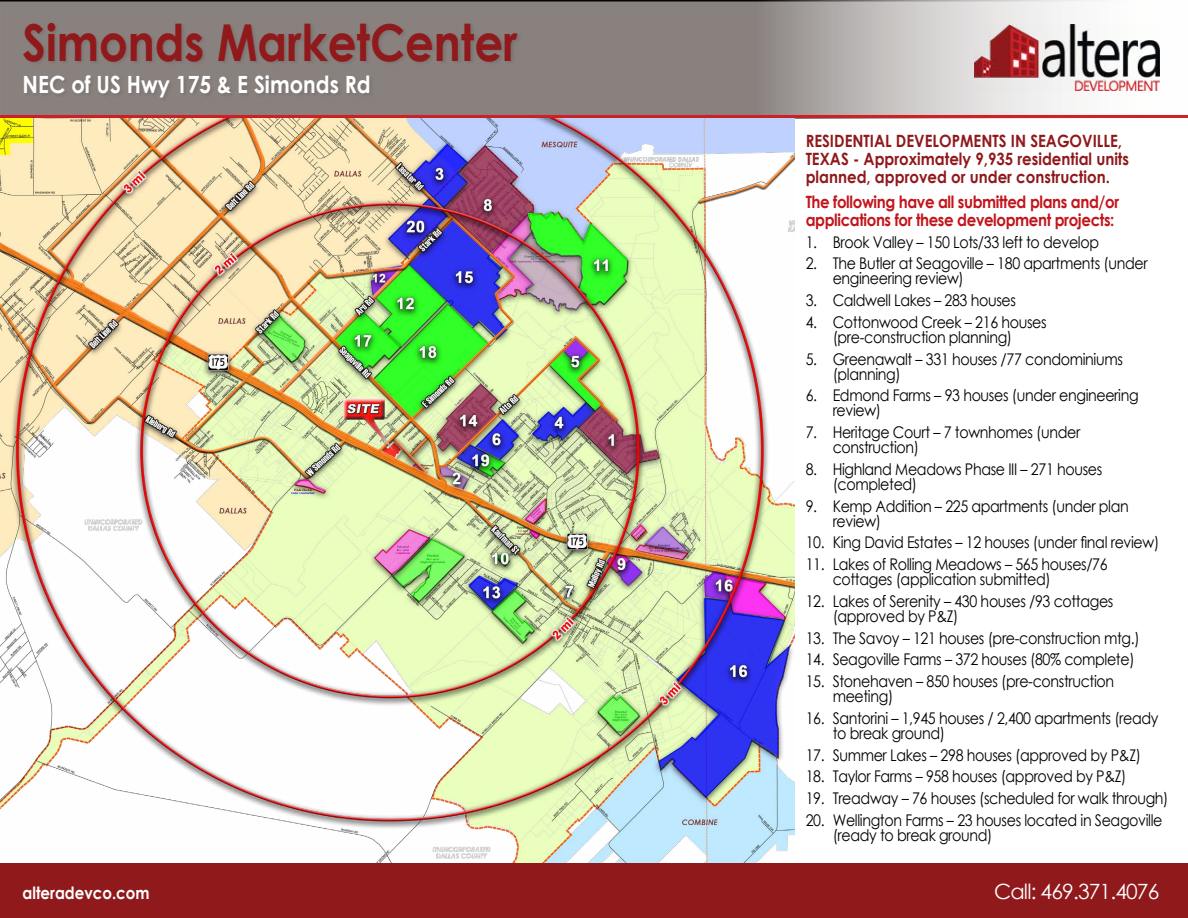
<style>
.page{position:relative;width:1188px;height:918px;background:#fff}
.page>*{position:absolute;margin:0;border:0;box-sizing:border-box;transform-origin:0 0}
.t1{font:700 50.85px "Century Gothic";color:#90191c;scale:.88 1}
.t2{font:700 23.7px "Century Gothic";color:#fff;scale:.88 1}
.t3{font:21px "Century Gothic";letter-spacing:-.04em;color:#fff}
.t4{font:700 16.95px/18px "Century Gothic";color:#90191c;scale:.88 1}
.t5{font:700 16.95px/18px "Century Gothic";letter-spacing:-.025em;color:#c2151c;scale:.88 1}
.t6{font:700 16.95px "Century Gothic";color:#fff;scale:.88 1}
.t7{font:16.05px/15px "Century Gothic";letter-spacing:-.025em;color:#000;scale:.88 1}
</style>
<div class="page">
<svg style="left:0;top:0;width:1160px;height:119px;background:#a19c9a"></svg>
<img style="left:974px;top:25px;width:185px;height:65px">
<hr style="left:0;top:115px;width:1188px;height:3px;background:#ce2027">
<div style="left:23px;top:22px;width:500px;height:81px;background:#000;opacity:.1"></div>
<div style="left:0;top:863px;width:1188px;height:55px;background:#90191c"></div>
<img style="left:1px;top:119px;width:794px;height:744px">
<h1 class="t1" style="left:23px;top:4px;width:564px">Simonds MarketCenter</h1>
<h2 class="t2" style="left:23px;top:66px;width:397px">NEC of US Hwy 175 &amp; E Simonds Rd</h2>
<p class="t4" style="left:806px;top:131px;width:369px">RESIDENTIAL DEVELOPMENTS IN SEAGOVILLE,<br>TEXAS - Approximately 9,935 residential units planned, approved or under construction.</p>
<p class="t5" style="left:806px;top:192px;width:358px">The following have all submitted plans and/or applications for these development projects:</p>
<p class="t7" style="left:806px;top:234px;width:335px">1. Brook Valley – 150 Lots/33 left to develop</p>
<p class="t7" style="left:833px;top:256px;width:359px;text-indent:-27px">2. The Butler at Seagoville – 180 apartments (under engineering review)</p>
<p class="t7" style="left:806px;top:292px;width:241px">3. Caldwell Lakes – 283 houses</p>
<p class="t7" style="left:806px;top:314px;width:275px;text-align:center">4. Cottonwood Creek – 216 houses (pre-construction planning)</p>
<p class="t7" style="left:833px;top:351px;width:331px;text-indent:-27px">5. Greenawalt – 331 houses /77 condominiums (planning)</p>
<p class="t7" style="left:833px;top:388px;width:349px;text-indent:-27px">6. Edmond Farms – 93 houses (under engineering review)</p>
<p class="t7" style="left:833px;top:424px;width:283px;text-indent:-27px">7. Heritage Court – 7 townhomes (under construction)</p>
<p class="t7" style="left:833px;top:461px;width:308px;text-indent:-27px">8. Highland Meadows Phase III – 271 houses (completed)</p>
<p class="t7" style="left:833px;top:498px;width:338px;text-indent:-27px">9. Kemp Addition – 225 apartments (under plan review)</p>
<p class="t7" style="left:806px;top:535px;width:403px">10. King David Estates – 12 houses (under final review)</p>
<p class="t7" style="left:833px;top:557px;width:314px;text-indent:-27px">11. Lakes of Rolling Meadows – 565 houses/76 cottages (application submitted)</p>
<p class="t7" style="left:833px;top:593px;width:321px;text-indent:-27px">12. Lakes of Serenity – 430 houses /93 cottages (approved by P&amp;Z)</p>
<p class="t7" style="left:806px;top:630px;width:381px">13. The Savoy – 121 houses (pre-construction mtg.)</p>
<p class="t7" style="left:806px;top:652px;width:375px">14. Seagoville Farms – 372 houses (80% complete)</p>
<p class="t7" style="left:833px;top:674px;width:321px;text-indent:-27px">15. Stonehaven – 850 houses (pre-construction meeting)</p>
<p class="t7" style="left:833px;top:710px;width:372px;text-indent:-27px">16. Santorini – 1,945 houses / 2,400 apartments (ready to break ground)</p>
<p class="t7" style="left:806px;top:747px;width:383px">17. Summer Lakes – 298 houses (approved by P&amp;Z)</p>
<p class="t7" style="left:806px;top:769px;width:366px">18. Taylor Farms – 958 houses (approved by P&amp;Z)</p>
<p class="t7" style="left:806px;top:791px;width:414px">19. Treadway – 76 houses (scheduled for walk through)</p>
<p class="t7" style="left:833px;top:812px;width:376px;text-indent:-27px">20. Wellington Farms – 23 houses located in Seagoville (ready to break ground)</p>
<p class="t6" style="left:23px;top:880px;width:146px">alteradevco.com</p>
<h3 class="t3" style="left:994px;top:876px;width:167px">Call: 469.371.4076</h3>
</div>
